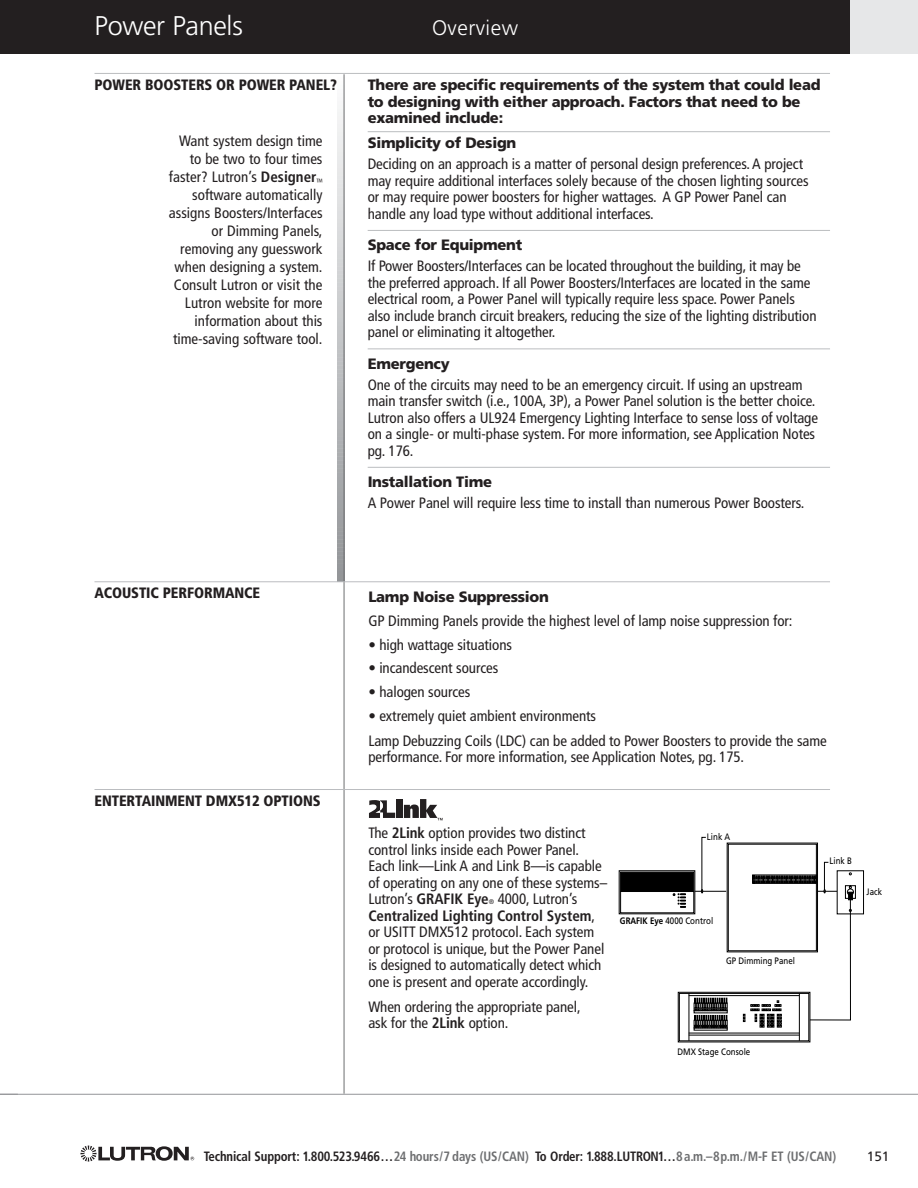
<style>
.page{position:relative;width:918px;height:1188px;background:#fff}
.page>*{position:absolute;margin:0;border:0;box-sizing:border-box;transform-origin:0 0}
.t1{font:300 27px "Frutiger";letter-spacing:-.01em;color:#fff}
.t2{font:300 21px "Frutiger";letter-spacing:.02em;color:#fff}
.t3{font:condensed 15px/16.5px "Frutiger";letter-spacing:-.005em;color:#231f20}
.t4{font:900 15px/16.5px "Frutiger";letter-spacing:-.02em;color:#231f20}
.t5{font:900 condensed 15px "Frutiger";letter-spacing:-.005em;color:#231f20}
.t6{font:700 condensed 13.5px "Frutiger";letter-spacing:-.01em;color:#231f20;scale:.95 1}
.t7{font:13.5px "Frutiger";color:#231f20}
.t8{font:9.3px "Frutiger";color:#000;scale:.85 1}
.t9{font:condensed 6.75px "Frutiger";color:#231f20}
.s1{font-weight:700}
.s2{color:#6d6e70}
</style>
<div class="page">
<hr style="left:0;top:1094px;width:918px;height:1px;background:#939598">
<div style="left:0;top:0;width:850px;height:54px;background:#231f20"></div>
<svg style="left:678px;top:992px;width:132px;height:50px"></svg>
<svg style="left:679px;top:993px;width:130px;height:48px"></svg>
<div style="left:837px;top:871px;width:27px;height:43px;background:#fff;border:1px solid #000"></div>
<svg style="left:619px;top:871px;width:75px;height:43px"></svg>
<div style="left:620px;top:872px;width:74px;height:20px;background:#000;border:1px solid #000"></div>
<div style="left:620px;top:891px;width:74px;height:22px;background:#fff;border:1px solid #000"></div>
<svg style="left:673px;top:894px;width:13px;height:14px"></svg>
<hr style="left:689px;top:993px;width:1px;height:48px;background:#000">
<hr style="left:799px;top:993px;width:1px;height:48px;background:#000">
<hr style="left:689px;top:995px;width:110px;height:1px;background:#000">
<hr style="left:689px;top:1035px;width:110px;height:1px;background:#000">
<hr style="left:689px;top:1033px;width:110px;height:1px;background:#000">
<hr style="left:694px;top:1028px;width:33px;height:2px;background:#fff">
<svg style="left:694px;top:837px;width:162px;height:191px"></svg>
<div style="left:848px;top:892px;width:5px;height:8px;background:#000;border:1px solid #000"></div>
<svg style="left:337px;top:74px;width:7px;height:507px;background:#c1c2c4"></svg>
<div style="left:850px;top:0;width:68px;height:54px;background:#e6e7e8"></div>
<hr style="left:368px;top:131px;width:462px;height:1px;background:#bbbdc0">
<hr style="left:368px;top:230px;width:462px;height:1px;background:#bbbdc0">
<hr style="left:368px;top:349px;width:462px;height:1px;background:#bbbdc0">
<hr style="left:368px;top:467px;width:462px;height:1px;background:#bbbdc0">
<hr style="left:344px;top:74px;width:1px;height:1020px;background:#6d6e70">
<hr style="left:94px;top:581px;width:736px;height:1px;background:#bbbdc0">
<hr style="left:94px;top:789px;width:736px;height:1px;background:#bbbdc0">
<hr style="left:94px;top:73px;width:736px;height:1px;background:#bbbdc0">
<svg style="left:369px;top:799px;width:74px;height:21px"></svg>
<svg style="left:80px;top:1146px;width:114px;height:15px"></svg>
<h1 class="t1" style="left:94px;top:15px;width:150px">Power Panels</h1>
<h2 class="t2" style="left:432px;top:20px;width:88px">Overview</h2>
<p class="t5" style="left:94px;top:78px;width:244px">POWER BOOSTERS OR POWER PANEL?</p>
<p class="t3" style="left:169px;top:133px;width:155px;line-height:18px;text-align:right">Want system design time to be two to four times faster? Lutron’s <span class="s1">Designer</span><sub>™ </sub>software automatically assigns Boosters/Interfaces or Dimming Panels, removing any guesswork when designing a system.<br>Consult Lutron or visit the<br>Lutron website for more information about this time-saving software tool.</p>
<p class="t5" style="left:94px;top:587px;width:167px">ACOUSTIC PERFORMANCE</p>
<p class="t5" style="left:94px;top:794px;width:228px">ENTERTAINMENT DMX512 OPTIONS</p>
<p class="t4" style="left:368px;top:78px;width:454px">There are specific requirements of the system that could lead to designing with either approach. Factors that need to be examined include:</p>
<p class="t4" style="left:368px;top:136px;width:150px">Simplicity of Design</p>
<p class="t3" style="left:368px;top:157px;width:443px">Deciding on an approach is a matter of personal design preferences. A project may require additional interfaces solely because of the chosen lighting sources or may require power boosters for higher wattages. A GP Power Panel can handle any load type without additional interfaces.</p>
<p class="t4" style="left:368px;top:238px;width:156px">Space for Equipment</p>
<p class="t3" style="left:368px;top:259px;width:450px">If Power Boosters/Interfaces can be located throughout the building, it may be the preferred approach. If all Power Boosters/Interfaces are located in the same electrical room, a Power Panel will typically require less space. Power Panels also include branch circuit breakers, reducing the size of the lighting distribution panel or eliminating it altogether.</p>
<p class="t4" style="left:368px;top:356px;width:83px">Emergency</p>
<p class="t3" style="left:368px;top:377px;width:452px">One of the circuits may need to be an emergency circuit. If using an upstream main transfer switch (i.e., 100A, 3P), a Power Panel solution is the better choice.<br>Lutron also offers a UL924 Emergency Lighting Interface to sense loss of voltage on a single- or multi-phase system. For more information, see Application Notes pg. 176.</p>
<p class="t4" style="left:368px;top:475px;width:126px">Installation Time</p>
<p class="t3" style="left:368px;top:496px;width:438px">A Power Panel will require less time to install than numerous Power Boosters.</p>
<p class="t4" style="left:368px;top:590px;width:182px">Lamp Noise Suppression</p>
<p class="t3" style="left:368px;top:614px;width:426px">GP Dimming Panels provide the highest level of lamp noise suppression for:</p>
<p class="t3" style="left:368px;top:637px;width:145px">• high wattage situations</p>
<p class="t3" style="left:368px;top:661px;width:131px">• incandescent sources</p>
<p class="t3" style="left:368px;top:685px;width:104px">• halogen sources</p>
<p class="t3" style="left:368px;top:704px;width:460px;line-height:25.2px">• extremely quiet ambient environments<br>Lamp Debuzzing Coils (LDC) can be added to Power Boosters to provide the same</p>
<p class="t3" style="left:368px;top:750px;width:377px">performance. For more information, see Application Notes, pg. 175.</p>
<p class="t3" style="left:368px;top:826px;width:240px">The <span class="s1">2Link</span> option provides two distinct control links inside each Power Panel.<br>Each link—Link A and Link B—is capable of operating on any one of these systems– Lutron’s <span class="s1">GRAFIK Eye</span></p>
<p class="t3" style="left:368px;top:892px;width:237px;text-indent:129px">4000, Lutron’s <span class="s1">Centralized Lighting Control System</span>, or USITT DMX512 protocol. Each system or protocol is unique, but the Power Panel is designed to automatically detect which one is present and operate accordingly.</p>
<p class="t3" style="left:368px;top:999px;width:214px">When ordering the appropriate panel, ask for the <span class="s1">2Link</span> option.</p>
<p class="t9" style="left:489px;top:899px;width:7px">®</p>
<p class="t8" style="left:707px;top:833px;width:29px">Link A</p>
<p class="t8" style="left:620px;top:917px;width:111px"><span class="s1">GRAFIK Eye</span> 4000 Control</p>
<p class="t8" style="left:726px;top:957px;width:83px">GP Dimming Panel</p>
<p class="t8" style="left:677px;top:1048px;width:87px">DMX Stage Console</p>
<p class="t8" style="left:830px;top:858px;width:28px">Link B</p>
<p class="t8" style="left:867px;top:888px;width:20px">Jack</p>
<p class="t6" style="left:204px;top:1151px;width:667px">Technical Support: 1.800.523.9466…<span class="s2">24 hours/7 days (US/CAN)</span> To Order: 1.888.LUTRON1…<span class="s2">8a.m.–8p.m./M-F ET (US/CAN)</span></p>
<p class="t7" style="left:867px;top:1151px;width:24px">151</p>
</div>
